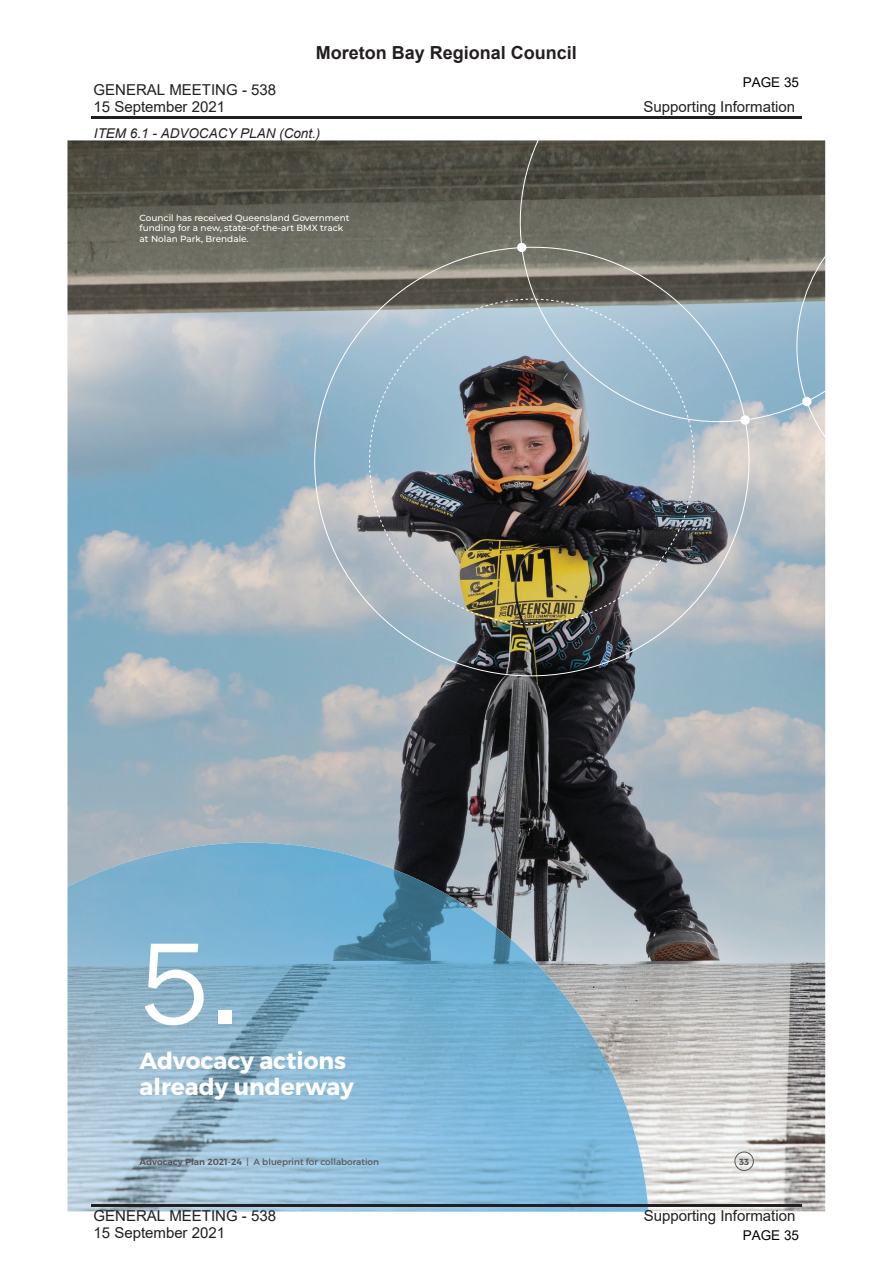
<style>
.page{position:relative;width:893px;height:1263px;background:#fff}
.page>*{position:absolute;margin:0;border:0;box-sizing:border-box;transform-origin:0 0}
.t1{font:120.15px "Franklin Gothic";color:#fff}
.t2{font:700 23.25px/26.7px "Montserrat";color:#fff}
.t3{font:700 18px "Arial";color:#231f20}
.t4{font:15px/17.2px "Arial";color:#231f20}
.t5{font:italic 13.5px "Arial";color:#231f20}
.t6{font:13.5px "Arial";color:#000}
.t7{font:500 8.85px/10.2px "Montserrat";color:#fff}
.t8{font:8.85px "Montserrat";color:#57585a}
.t9{font:700 8.85px "Montserrat";color:#57585a}
.s1{font-weight:600}
</style>
<div class="page">
<img style="left:67px;top:140px;width:758px;height:1071px">
<svg style="left:296px;top:228px;width:471px;height:467px;background:#8b989d"></svg>
<svg style="left:502px;top:140px;width:323px;height:299px;background:#6f736e"></svg>
<img style="left:357px;top:287px;width:349px;height:349px">
<svg style="left:517px;top:242px;width:10px;height:11px"></svg>
<svg style="left:740px;top:415px;width:10px;height:10px"></svg>
<svg style="left:783px;top:174px;width:42px;height:345px;background:#98a1a2"></svg>
<svg style="left:67px;top:1211px;width:581px;height:1px"></svg>
<img style="left:67px;top:843px;width:358px;height:368px">
<img style="left:425px;top:882px;width:90px;height:329px">
<img style="left:514px;top:924px;width:46px;height:287px">
<img style="left:559px;top:965px;width:45px;height:246px">
<img style="left:603px;top:1047px;width:45px;height:164px">
<div style="left:734px;top:1152px;width:20px;height:19px;border:1px solid #57585a;border-radius:50%"></div>
<hr style="left:91px;top:116px;width:710px;height:3px;background:#231f20">
<hr style="left:91px;top:1205px;width:710px;height:2px;background:#231f20">
<p class="t4" style="left:93px;top:81px;width:184px">GENERAL MEETING - 538<br>15 September 2021</p>
<p class="t3" style="left:316px;top:43px;width:263px">Moreton Bay Regional Council</p>
<p class="t5" style="left:94px;top:125px;width:228px">ITEM 6.1 - ADVOCACY PLAN (Cont.)</p>
<p class="t7" style="left:140px;top:213px;width:211px">Council has received Queensland Government funding for a new, state-of-the-art BMX track at Nolan Park, Brendale.</p>
<p class="t6" style="left:743px;top:73px;width:58px">PAGE 35</p>
<p class="t4" style="left:643px;top:98px;width:153px">Supporting Information</p>
<h1 class="t1" style="left:140px;top:914px;width:102px">5.</h1>
<h2 class="t2" style="left:140px;top:1048px;width:216px">Advocacy actions already underway</h2>
<p class="t8" style="left:140px;top:1158px;width:241px"><span class="s1">Advocacy Plan 2021-24</span> | A blueprint for collaboration</p>
<p class="t9" style="left:739px;top:1158px;width:11px">33</p>
<p class="t4" style="left:93px;top:1207px;width:184px">GENERAL MEETING - 538</p>
<p class="t4" style="left:644px;top:1207px;width:153px">Supporting Information</p>
<p class="t4" style="left:93px;top:1224px;width:133px">15 September 2021</p>
<p class="t6" style="left:743px;top:1226px;width:58px">PAGE 35</p>
</div>
